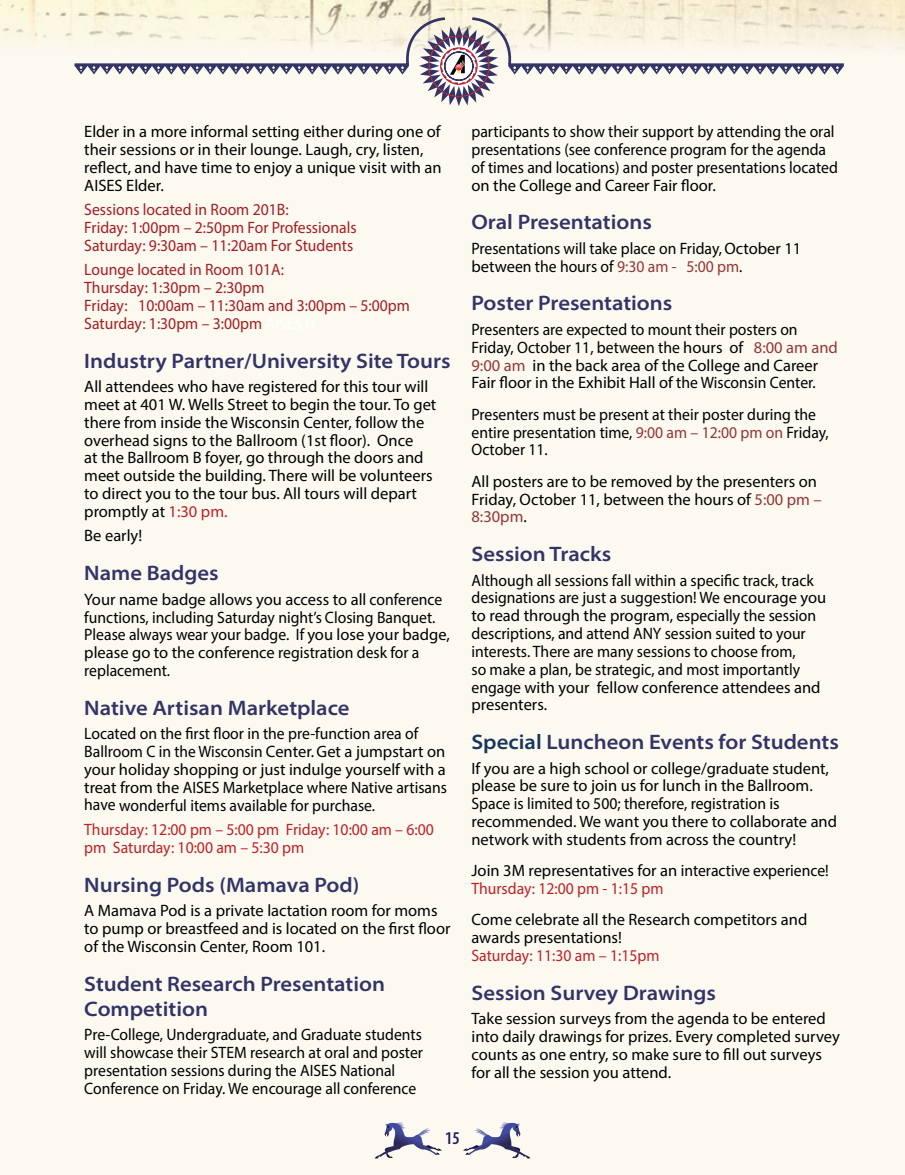
<style>
.page{position:relative;width:905px;height:1175px;background:#fff}
.page>*{position:absolute;margin:0;border:0;box-sizing:border-box;transform-origin:0 0}
.t1{font:600 semi-expanded 21px/25.2px "Myriad Pro";color:#323467}
.t2{font:600 semi-expanded 21px "Myriad Pro";color:#336}
.t3{font:600 condensed 18px "Myriad Pro";color:#211e5b}
.t4{font:16.5px/17.9px "Myriad Pro";color:#000}
.t5{font:16.5px/17.9px "Myriad Pro";color:#000;scale:.95 1}
.t6{font:16.5px/17.9px "Myriad Pro";color:#a41e24;scale:.95 1}
.t7{font:16.5px/17.9px "Myriad Pro";color:#bd2128;scale:.95 1}
.s1{color:#fff}
.s2{color:#bd2128}
.s3{color:#953635}
.s4{color:#17365d}
</style>
<div class="page">
<div style="left:0;top:0;width:904px;height:1174px;background:#fcf9f0"></div>
<svg style="left:375px;top:1122px;width:67px;height:36px"></svg>
<svg style="left:463px;top:1122px;width:67px;height:36px"></svg>
<img style="left:0;top:0;width:904px;height:49px">
<hr style="left:74px;top:63px;width:168px;height:3px;background:#343466">
<svg style="left:75px;top:17px;width:768px;height:89px"></svg>
<p class="t4" style="left:84px;top:122px;width:359px">Elder in a more informal setting either during one of their sessions or in their lounge. Laugh, cry, listen, reflect, and have time to enjoy a unique visit with an AISES Elder.</p>
<p class="t6" style="left:84px;top:200px;width:288px">Sessions located in Room 201B:<br>Friday: 1:00pm – 2:50pm For Professionals<br>Saturday: 9:30am – 11:20am For Students</p>
<p class="t6" style="left:84px;top:261px;width:344px">Lounge located in Room 101A:<br>Thursday: 1:30pm – 2:30pm<br>Friday: 10:00am – 11:30am and 3:00pm – 5:00pm Saturday: 1:30pm – 3:00pm <span class="s1">AISES N</span></p>
<p class="t1" style="left:84px;top:347px;width:368px">Industry Partner/University Site Tours</p>
<p class="t4" style="left:84px;top:377px;width:353px">All attendees who have registered for this tour will meet at 401 W. Wells Street to begin the tour. To get there from inside the Wisconsin Center, follow the overhead signs to the Ballroom (1st floor). Once<br>at the Ballroom B foyer, go through the doors and meet outside the building. There will be volunteers to direct you to the tour bus. All tours will depart promptly at <span class="s2">1:30 pm.</span></p>
<p class="t4" style="left:84px;top:526px;width:59px">Be early!</p>
<p class="t1" style="left:84px;top:560px;width:136px">Name Badges</p>
<p class="t4" style="left:84px;top:590px;width:367px">Your name badge allows you access to all conference functions, including Saturday night’s Closing Banquet.<br>Please always wear your badge. If you lose your badge, please go to the conference registration desk for a replacement.</p>
<p class="t1" style="left:84px;top:694px;width:267px">Native Artisan Marketplace</p>
<p class="t5" style="left:84px;top:724px;width:383px">Located on the first floor in the pre-function area of Ballroom C in the Wisconsin Center.Get a jumpstart on your holiday shopping or just indulge yourself with a treat from the AISES Marketplace where Native artisans have wonderful items available for purchase.</p>
<p class="t7" style="left:84px;top:820px;width:369px">Thursday: 12:00 pm – 5:00 pm Friday: 10:00 am – 6:00 pm Saturday: 10:00 am – 5:30 pm</p>
<p class="t1" style="left:84px;top:871px;width:277px">Nursing Pods (Mamava Pod)</p>
<p class="t4" style="left:84px;top:901px;width:367px">A Mamava Pod is a private lactation room for moms to pump or breastfeed and is located on the first floor of the Wisconsin Center, Room 101.</p>
<p class="t1" style="left:84px;top:970px;width:302px">Student Research Presentation<br>Competition</p>
<p class="t5" style="left:84px;top:1025px;width:358px">Pre-College, Undergraduate, and Graduate students will showcase their STEM research at oral and poster presentation sessions during the AISES National Conference on Friday. We encourage all conference</p>
<p class="t5" style="left:471px;top:122px;width:387px">participants to show their support by attending the oral presentations (see conference program for the agenda of times and locations) and poster presentations located on the College and Career Fair floor.</p>
<p class="t1" style="left:471px;top:209px;width:182px">Oral Presentations</p>
<p class="t5" style="left:471px;top:239px;width:349px">Presentations will take place on Friday,October 11 between the hours of <span class="s3">9:30 am - 5:00 pm</span>.</p>
<p class="t1" style="left:471px;top:290px;width:202px">Poster Presentations</p>
<p class="t5" style="left:471px;top:320px;width:387px">Presenters are expected to mount their posters on Friday, October 11, between the hours of <span class="s3">8:00 am and 9:00 am</span> in the back area of the College and Career Fair floor in the Exhibit Hall of the Wisconsin Center.</p>
<p class="t5" style="left:471px;top:405px;width:377px">Presenters must be present at their poster during the entire presentation time, <span class="s3">9:00 am – 12:00 pm on</span> Friday,<br>October 11.</p>
<p class="t4" style="left:471px;top:472px;width:352px">All posters are to be removed by the presenters on<br>Friday, October 11, between the hours of <span class="s3">5:00 pm –<br>8:30pm</span>.</p>
<p class="t1" style="left:471px;top:541px;width:141px">Session Tracks</p>
<p class="t5" style="left:471px;top:571px;width:375px">Although all sessions fall within a specific track, track designations are just a suggestion! We encourage you to read through the program, especially the session descriptions, and attend ANY session suited to your interests. There are many sessions to choose from,<br>so make a plan, be strategic, and most importantly engage with your fellow conference attendees and presenters.</p>
<p class="t2" style="left:471px;top:728px;width:369px"><span class="s4">Special</span> Luncheon Events for Students</p>
<p class="t4" style="left:471px;top:759px;width:367px">If you are a high school or college/graduate student, please be sure to join us for lunch in the Ballroom.<br>Space is limited to 500; therefore, registration is recommended. We want you there to collaborate and network with students from across the country!</p>
<p class="t4" style="left:471px;top:861px;width:359px">Join 3M representatives for an interactive experience!</p>
<p class="t7" style="left:471px;top:879px;width:203px">Thursday: 12:00 pm - 1:15 pm</p>
<p class="t4" style="left:471px;top:910px;width:337px">Come celebrate all the Research competitors and awards presentations!</p>
<p class="t7" style="left:471px;top:946px;width:199px">Saturday: 11:30 am – 1:15pm</p>
<p class="t1" style="left:471px;top:979px;width:246px">Session Survey Drawings</p>
<p class="t4" style="left:471px;top:1009px;width:370px">Take session surveys from the agenda to be entered into daily drawings for prizes. Every completed survey counts as one entry, so make sure to fill out surveys for all the session you attend.</p>
<p class="t3" style="left:445px;top:1127px;width:16px">15</p>
</div>
